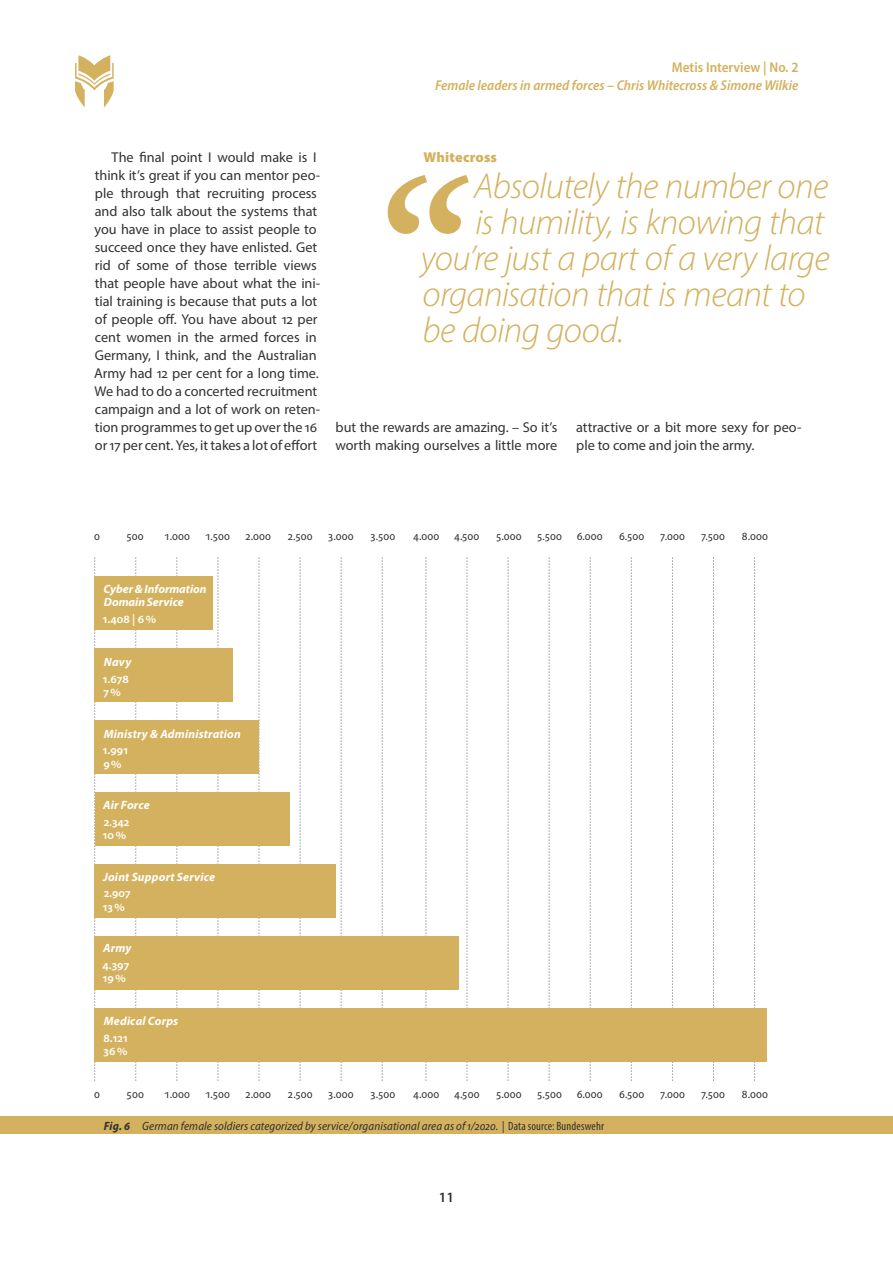
<style>
.page{position:relative;width:893px;height:1263px;background:#fff}
.page>*{position:absolute;margin:0;border:0;box-sizing:border-box;transform-origin:0 0}
.t1{font:italic 300 36px "Myriad Pro";letter-spacing:-.02em;color:#d3b15e}
.t2{font:14.25px/18px "Myriad Pro";letter-spacing:-.005em;color:#323232}
.t3{font:italic 600 semi-condensed 14.25px "Myriad Pro";color:#d3b15e}
.t4{font:600 semi-condensed 14.25px "Myriad Pro";color:#d3b15e}
.t5{font:900 14.25px "Myriad Pro";letter-spacing:.01em;color:#d3b15e}
.t6{font:600 14.25px "Myriad Pro";color:#323232}
.t7{font:semi-condensed 12px "Myriad Pro";letter-spacing:.015em;color:#323232}
.t8{font:italic semi-condensed 12px "Myriad Pro";letter-spacing:.01em;color:#323232}
.t9{font:italic 700 12px "Myriad Pro";letter-spacing:.015em;color:#fff}
.t10{font:600 12px/13.5px "Myriad Pro";color:#fff}
.t11{font:italic 700 12px/13.5px "Myriad Pro";letter-spacing:-.005em;color:#fff}
.s1{font-weight:700}
.s2{font-style:normal;font-stretch:condensed}
</style>
<div class="page">
<svg style="left:387px;top:175px;width:82px;height:59px"></svg>
<div style="left:0;top:1116px;width:892px;height:18px;background:#d3b15e"></div>
<svg style="left:754px;top:557px;width:1px;height:524px"></svg>
<svg style="left:713px;top:557px;width:1px;height:524px"></svg>
<svg style="left:672px;top:557px;width:1px;height:524px"></svg>
<svg style="left:631px;top:557px;width:1px;height:524px"></svg>
<svg style="left:590px;top:557px;width:1px;height:524px"></svg>
<svg style="left:549px;top:557px;width:1px;height:524px"></svg>
<svg style="left:508px;top:557px;width:1px;height:524px"></svg>
<svg style="left:466px;top:557px;width:1px;height:524px"></svg>
<svg style="left:425px;top:557px;width:1px;height:524px"></svg>
<svg style="left:382px;top:557px;width:1px;height:524px"></svg>
<svg style="left:341px;top:557px;width:1px;height:524px"></svg>
<svg style="left:300px;top:557px;width:1px;height:524px"></svg>
<svg style="left:259px;top:557px;width:1px;height:524px"></svg>
<svg style="left:218px;top:557px;width:1px;height:524px"></svg>
<svg style="left:176px;top:557px;width:1px;height:524px"></svg>
<svg style="left:135px;top:557px;width:1px;height:524px"></svg>
<svg style="left:94px;top:557px;width:1px;height:524px"></svg>
<div style="left:95px;top:1008px;width:671px;height:54px;background:#d3b15e"></div>
<div style="left:95px;top:936px;width:364px;height:54px;background:#d3b15e"></div>
<div style="left:95px;top:864px;width:241px;height:54px;background:#d3b15e"></div>
<div style="left:95px;top:792px;width:194px;height:54px;background:#d3b15e"></div>
<div style="left:95px;top:720px;width:164px;height:54px;background:#d3b15e"></div>
<div style="left:95px;top:648px;width:138px;height:54px;background:#d3b15e"></div>
<div style="left:95px;top:576px;width:117px;height:54px;background:#d3b15e"></div>
<svg style="left:75px;top:55px;width:39px;height:52px"></svg>
<p class="t4" style="left:671px;top:58px;width:128px">Metis Interview | No. 2</p>
<p class="t3" style="left:435px;top:76px;width:365px">Female leaders in armed forces – Chris Whitecross &amp; Simone Wilkie</p>
<p class="t2" style="left:94px;top:148px;width:228px;text-indent:17px">The final point I would make is I think it’s great if you can mentor peo&shy;ple through that recruiting process and also talk about the systems that you have in place to assist people to succeed once they have enlisted. Get rid of some of those terrible views that people have about what the ini&shy;tial training is because that puts a lot of people off. You have about 12 per cent women in the armed forces in Germany, I think, and the Australian Army had 12 per cent for a long time.<br>We had to do a concerted recruitment campaign and a lot of work on reten&shy;tion programmes to get up over the 16 or 17 per cent. Yes, it takes a lot of effort</p>
<p class="t5" style="left:423px;top:148px;width:75px">Whitecross</p>
<h1 class="t1" style="left:474px;top:164px;width:355px">Absolutely the number one</h1>
<h1 class="t1" style="left:475px;top:200px;width:350px">is humility, is knowing that</h1>
<h1 class="t1" style="left:421px;top:236px;width:410px">you’re just a part of a very large</h1>
<h1 class="t1" style="left:422px;top:272px;width:384px">organisation that is meant to</h1>
<h1 class="t1" style="left:422px;top:308px;width:203px">be doing good.</h1>
<p class="t2" style="left:335px;top:418px;width:224px">but the rewards are amazing. – So it’s worth making ourselves a little more</p>
<p class="t2" style="left:576px;top:418px;width:227px">attractive or a bit more sexy for peo&shy;ple to come and join the army.</p>
<p class="t7" style="left:94px;top:529px;width:7px">0</p>
<p class="t7" style="left:126px;top:529px;width:19px">500</p>
<p class="t7" style="left:164px;top:529px;width:27px">1.000</p>
<p class="t7" style="left:205px;top:529px;width:26px">1.500</p>
<p class="t7" style="left:245px;top:529px;width:28px">2.000</p>
<p class="t7" style="left:287px;top:529px;width:68px">2.500 3.000</p>
<p class="t7" style="left:370px;top:529px;width:27px">3.500</p>
<p class="t7" style="left:413px;top:529px;width:68px">4.000 4.500</p>
<p class="t7" style="left:495px;top:529px;width:108px">5.000 5.500 6.000</p>
<p class="t7" style="left:619px;top:529px;width:27px">6.500</p>
<p class="t7" style="left:659px;top:529px;width:27px">7.000</p>
<p class="t7" style="left:700px;top:529px;width:26px">7.500</p>
<p class="t7" style="left:741px;top:529px;width:27px">8.000</p>
<p class="t11" style="left:103px;top:582px;width:105px">Cyber &amp; Information<br>Domain Service</p>
<p class="t10" style="left:103px;top:612px;width:55px">1.408 | 6%</p>
<p class="t9" style="left:104px;top:654px;width:29px">Navy</p>
<p class="t10" style="left:103px;top:671px;width:27px">1.678<br>7%</p>
<p class="t9" style="left:104px;top:726px;width:139px">Ministry &amp; Administration</p>
<p class="t10" style="left:103px;top:743px;width:27px">1.991<br>9%</p>
<p class="t9" style="left:103px;top:797px;width:48px">Air Force</p>
<p class="t10" style="left:103px;top:815px;width:28px">2.342<br>10%</p>
<p class="t9" style="left:103px;top:869px;width:114px">Joint Support Service</p>
<p class="t10" style="left:103px;top:886px;width:29px">2.907<br>13%</p>
<p class="t9" style="left:103px;top:941px;width:30px">Army</p>
<p class="t10" style="left:103px;top:958px;width:28px">4.397<br>19%</p>
<p class="t9" style="left:104px;top:1014px;width:76px">Medical Corps</p>
<p class="t10" style="left:104px;top:1031px;width:26px">8.121<br>36%</p>
<p class="t7" style="left:94px;top:1087px;width:7px">0</p>
<p class="t7" style="left:126px;top:1087px;width:19px">500</p>
<p class="t7" style="left:164px;top:1087px;width:27px">1.000</p>
<p class="t7" style="left:205px;top:1087px;width:26px">1.500</p>
<p class="t7" style="left:245px;top:1087px;width:28px">2.000</p>
<p class="t7" style="left:287px;top:1087px;width:68px">2.500 3.000</p>
<p class="t7" style="left:370px;top:1087px;width:27px">3.500</p>
<p class="t7" style="left:413px;top:1087px;width:68px">4.000 4.500</p>
<p class="t7" style="left:496px;top:1087px;width:108px">5.000 5.500 6.000</p>
<p class="t7" style="left:619px;top:1087px;width:27px">6.500</p>
<p class="t7" style="left:659px;top:1087px;width:27px">7.000</p>
<p class="t7" style="left:700px;top:1087px;width:26px">7.500</p>
<p class="t7" style="left:741px;top:1087px;width:27px">8.000</p>
<p class="t8" style="left:104px;top:1118px;width:501px"><span class="s1">Fig. 6</span> German female soldiers categorized by service/organisational area as of 1/2020. <span class="s2">| Data source: Bundeswehr</span></p>
<p class="t6" style="left:439px;top:1188px;width:17px">11</p>
</div>
